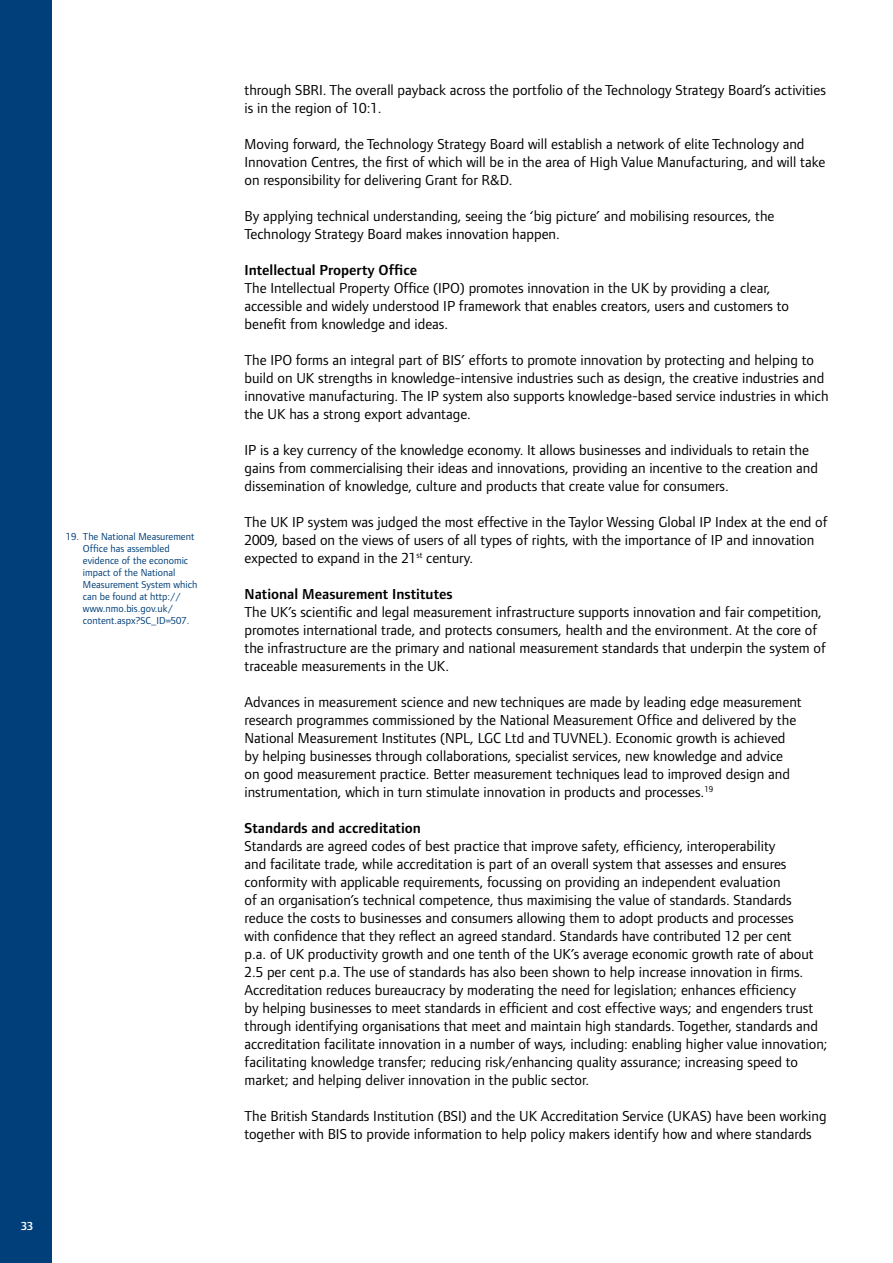
<style>
.page{position:relative;width:893px;height:1263px;background:#fff}
.page>*{position:absolute;margin:0;border:0;box-sizing:border-box;transform-origin:0 0}
.t1{font:15px/18px "Foundry Form Sans";color:#000}
.t2{font:600 15px "Foundry Form Sans";color:#000}
.t3{font:600 12px "Foundry Form Sans";color:#fff}
.t4{font:10.5px/12px "Foundry Form Sans";color:#003f79}
</style>
<div class="page">
<div style="left:0;top:0;width:51px;height:1263px;background:#003f79"></div>
<p class="t4" style="left:83px;top:530px;width:116px;text-indent:-17px">19. The National Measurement<br>Office has assembled evidence of the economic impact of the National<br>Measurement System which can be found at http:// www.nmo.bis.gov.uk/ content.aspx?SC_ID=507.</p>
<p class="t3" style="left:21px;top:1219px;width:13px">33</p>
<p class="t1" style="left:244px;top:80px;width:583px">through SBRI. The overall payback across the portfolio of the Technology Strategy Board’s activities is in the region of 10:1.</p>
<p class="t1" style="left:244px;top:134px;width:582px">Moving forward, the Technology Strategy Board will establish a network of elite Technology and<br>Innovation Centres, the first of which will be in the area of High Value Manufacturing, and will take on responsibility for delivering Grant for R&amp;D.</p>
<p class="t1" style="left:244px;top:206px;width:531px">By applying technical understanding, seeing the ‘big picture’ and mobilising resources, the<br>Technology Strategy Board makes innovation happen.</p>
<p class="t2" style="left:244px;top:261px;width:174px">Intellectual Property Office</p>
<p class="t1" style="left:244px;top:278px;width:546px">The Intellectual Property Office (IPO) promotes innovation in the UK by providing a clear, accessible and widely understood IP framework that enables creators, users and customers to benefit from knowledge and ideas.</p>
<p class="t1" style="left:244px;top:350px;width:586px">The IPO forms an integral part of BIS’ efforts to promote innovation by protecting and helping to build on UK strengths in knowledge-intensive industries such as design, the creative industries and innovative manufacturing. The IP system also supports knowledge-based service industries in which the UK has a strong export advantage.</p>
<p class="t1" style="left:244px;top:440px;width:575px">IP is a key currency of the knowledge economy. It allows businesses and individuals to retain the gains from commercialising their ideas and innovations, providing an incentive to the creation and dissemination of knowledge, culture and products that create value for consumers.</p>
<p class="t1" style="left:244px;top:512px;width:585px">The UK IP system was judged the most effective in the Taylor Wessing Global IP Index at the end of<br>2009, based on the views of users of all types of rights, with the importance of IP and innovation expected to expand in the 21<sup>st</sup> century.</p>
<p class="t2" style="left:244px;top:585px;width:210px">National Measurement Institutes</p>
<p class="t1" style="left:244px;top:602px;width:583px">The UK’s scientific and legal measurement infrastructure supports innovation and fair competition, promotes international trade, and protects consumers, health and the environment. At the core of the infrastructure are the primary and national measurement standards that underpin the system of traceable measurements in the UK.</p>
<p class="t1" style="left:244px;top:692px;width:559px">Advances in measurement science and new techniques are made by leading edge measurement research programmes commissioned by the National Measurement Office and delivered by the National Measurement Institutes (NPL, LGC Ltd and TUVNEL). Economic growth is achieved by helping businesses through collaborations, specialist services, new knowledge and advice on good measurement practice. Better measurement techniques lead to improved design and instrumentation, which in turn stimulate innovation in products and processes.<sup>19</sup></p>
<p class="t2" style="left:244px;top:819px;width:178px">Standards and accreditation</p>
<p class="t1" style="left:244px;top:836px;width:585px">Standards are agreed codes of best practice that improve safety, efficiency, interoperability<br>and facilitate trade, while accreditation is part of an overall system that assesses and ensures conformity with applicable requirements, focussing on providing an independent evaluation<br>of an organisation’s technical competence, thus maximising the value of standards. Standards reduce the costs to businesses and consumers allowing them to adopt products and processes<br>with confidence that they reflect an agreed standard. Standards have contributed 12 per cent<br>p.a. of UK productivity growth and one tenth of the UK’s average economic growth rate of about 2.5 per cent p.a. The use of standards has also been shown to help increase innovation in firms.<br>Accreditation reduces bureaucracy by moderating the need for legislation; enhances efficiency<br>by helping businesses to meet standards in efficient and cost effective ways; and engenders trust through identifying organisations that meet and maintain high standards. Together, standards and accreditation facilitate innovation in a number of ways, including: enabling higher value innovation; facilitating knowledge transfer; reducing risk/enhancing quality assurance; increasing speed to market; and helping deliver innovation in the public sector.</p>
<p class="t1" style="left:244px;top:1106px;width:584px">The British Standards Institution (BSI) and the UK Accreditation Service (UKAS) have been working together with BIS to provide information to help policy makers identify how and where standards</p>
</div>
